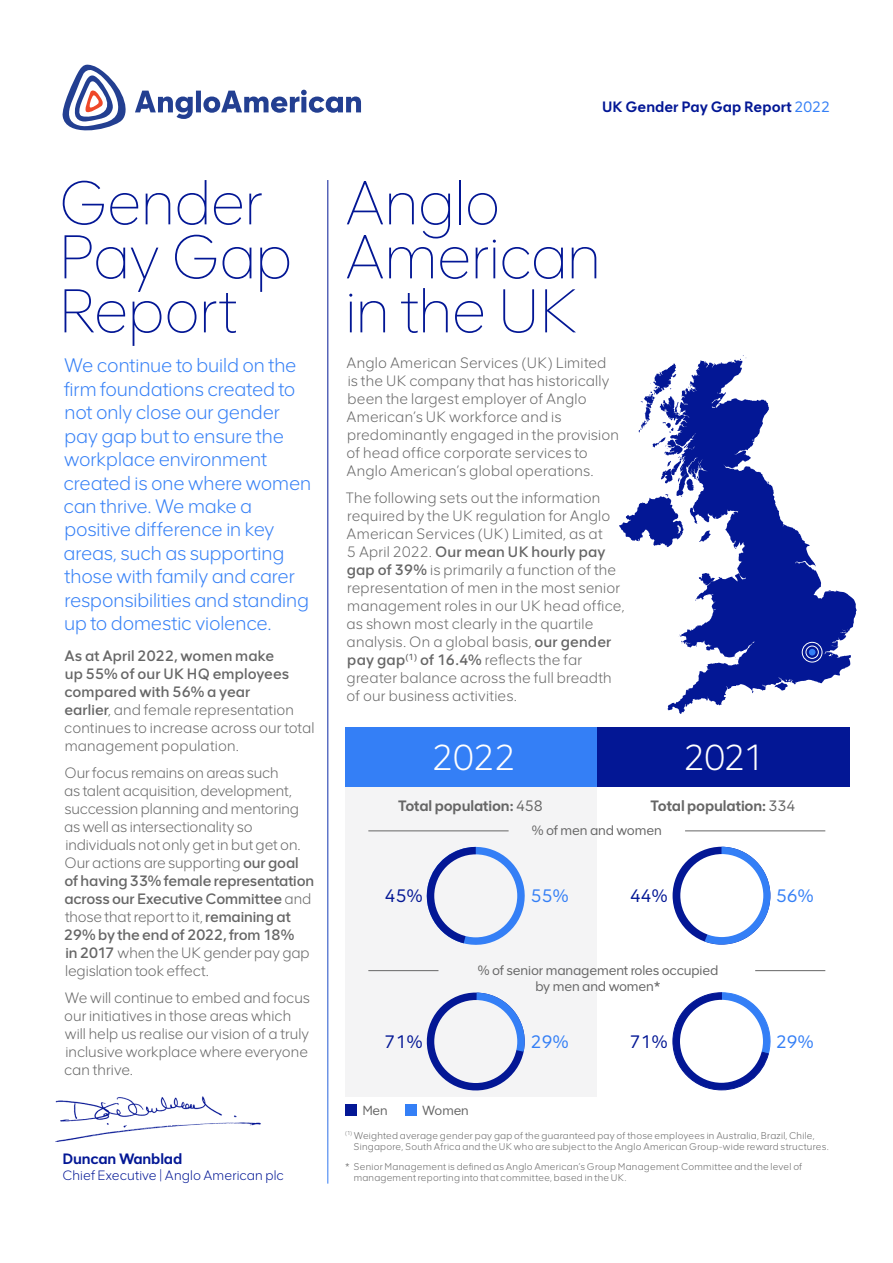
<style>
.page{position:relative;width:893px;height:1263px;background:#fff}
.page>*{position:absolute;margin:0;border:0;box-sizing:border-box;transform-origin:0 0}
.t1{font:100 61.5px/54px "AA Smart Sans";letter-spacing:-.02em;color:#031795}
.t2{font:300 36px "AA Smart Sans";letter-spacing:-.04em;color:#fff}
.Sub-headings_15pt{font:300 19.5px/23.4px "AA Smart Sans";letter-spacing:-.005em;color:#347ff6}
.t3{font:18px "AA Smart Sans";letter-spacing:-.01em;color:#031795}
.t4{font:18px "AA Smart Sans";letter-spacing:-.01em;color:#347ff6}
.Bodycopy{font:300 15px/18px "AA Smart Sans";letter-spacing:.01em;color:#666}
.CHART_OR_PULL_OUT_HE{font:700 15px "AA Smart Sans";letter-spacing:-.01em;color:#666}
.Bodycopy-2{font:700 15px "AA Smart Sans";letter-spacing:-.005em;color:#031795}
.CHART_OR_PULL_OUT_HE-2{font:13.5px/16.2px "AA Smart Sans";letter-spacing:-.01em;color:#666;text-align:center}
.Bodycopy-3{font:300 13.5px "AA Smart Sans";letter-spacing:.005em;color:#031795}
.CHART_OR_PULL_OUT_HE-3{font:13.2px "AA Smart Sans";letter-spacing:-.01em;color:#666}
.Bodycopy-4{font:300 9.75px/11.2px "AA Smart Sans";letter-spacing:.025em;color:#666}
.s1{font-weight:600}
.s2{font-weight:400;color:#347ff6}
.s3{font-weight:400}
</style>
<div class="page">
<div style="left:345px;top:749px;width:251px;height:347px;background:#f4f4f5"></div>
<svg style="left:672px;top:992px;width:99px;height:98px"></svg>
<div style="left:596px;top:727px;width:254px;height:60px;background:#031795"></div>
<div style="left:345px;top:727px;width:251px;height:60px;background:#347ff6"></div>
<img style="left:55px;top:1096px;width:206px;height:46px">
<svg style="left:667px;top:360px;width:190px;height:354px"></svg>
<svg style="left:735px;top:657px;width:4px;height:8px"></svg>
<svg style="left:679px;top:634px;width:3px;height:9px"></svg>
<svg style="left:695px;top:598px;width:9px;height:3px"></svg>
<svg style="left:774px;top:682px;width:14px;height:8px"></svg>
<svg style="left:619px;top:363px;width:96px;height:184px"></svg>
<div style="left:802px;top:642px;width:20px;height:20px;border:1px solid #fff;border-radius:50%"></div>
<svg style="left:809px;top:649px;width:6px;height:6px"></svg>
<div style="left:805px;top:646px;width:14px;height:13px;border:1px solid #fff;border-radius:50%"></div>
<hr style="left:368px;top:830px;width:141px;height:1px;background:#666">
<hr style="left:685px;top:830px;width:140px;height:1px;background:#666">
<hr style="left:755px;top:970px;width:70px;height:1px;background:#666">
<hr style="left:368px;top:970px;width:70px;height:1px;background:#666">
<svg style="left:63px;top:65px;width:298px;height:65px"></svg>
<svg style="left:426px;top:992px;width:99px;height:99px"></svg>
<div style="left:434px;top:1000px;width:83px;height:83px;background:#f4f4f5;border-radius:50%"></div>
<svg style="left:426px;top:846px;width:99px;height:99px"></svg>
<div style="left:434px;top:854px;width:83px;height:83px;background:#f4f4f5;border-radius:50%"></div>
<div style="left:345px;top:1104px;width:12px;height:12px;background:#031795"></div>
<div style="left:405px;top:1104px;width:12px;height:12px;background:#347ff6"></div>
<div style="left:673px;top:847px;width:97px;height:97px;background:#031795;border-radius:50%"></div>
<svg style="left:705px;top:847px;width:65px;height:97px"></svg>
<div style="left:680px;top:854px;width:83px;height:83px;background:#fff;border-radius:50%"></div>
<div style="left:680px;top:1000px;width:83px;height:83px;background:#fff;border-radius:50%"></div>
<p class="t1" style="left:58px;top:174px;width:236px">Gender<br>Pay Gap<br>Report</p>
<p class="Sub-headings_15pt" style="left:64px;top:353px;width:249px">We continue to build on the firm foundations created to not only close our gender pay gap but to ensure the workplace environment created is one where women can thrive. We make a positive difference in key areas, such as supporting those with family and carer responsibilities and standing up to domestic violence.</p>
<p class="Bodycopy" style="left:64px;top:646px;width:252px"><span class="s1">As at April 2022, women make<br>up 55% of our UK HQ employees compared with 56% a year<br>earlier</span>, and female representation continues to increase across our total management population.</p>
<p class="Bodycopy" style="left:64px;top:763px;width:252px">Our focus remains on areas such<br>as talent acquisition, development, succession planning and mentoring as well as intersectionality so individuals not only get in but get on.<br>Our actions are supporting <span class="s1">our goal of having 33% female representation across our Executive Committee</span> and those that report to it, <span class="s1">remaining at 29% by the end of 2022, from 18%<br>in 2017</span> when the UK gender pay gap legislation took effect.</p>
<p class="Bodycopy" style="left:64px;top:988px;width:247px">We will continue to embed and focus our initiatives in those areas which will help us realise our vision of a truly inclusive workplace where everyone can thrive.</p>
<p class="Bodycopy-2" style="left:63px;top:1149px;width:121px">Duncan Wanblad</p>
<p class="Bodycopy-3" style="left:63px;top:1166px;width:223px">Chief Executive | Anglo American plc</p>
<p class="Bodycopy-2" style="left:602px;top:97px;width:230px">UK Gender Pay Gap Report <span class="s2">2022</span></p>
<p class="t1" style="left:345px;top:174px;width:258px">Anglo<br>American in the UK</p>
<p class="Bodycopy" style="left:347px;top:353px;width:274px">Anglo American Services (UK) Limited is the UK company that has historically been the largest employer of Anglo American’s UK workforce and is predominantly engaged in the provision of head office corporate services to Anglo American’s global operations.</p>
<p class="Bodycopy" style="left:346px;top:488px;width:280px">The following sets out the information required by the UK regulation for Anglo American Services (UK) Limited, as at<br>5 April 2022. <span class="s1">Our mean UK hourly pay gap of 39%</span> is primarily a function of the representation of men in the most senior management roles in our UK head office, as shown most clearly in the quartile analysis. On a global basis, <span class="s1">our gender pay gap</span><sup>(1)</sup> <span class="s1">of 16.4%</span> reflects the far greater balance across the full breadth of our business activities.</p>
<p class="t2" style="left:432px;top:734px;width:86px">2022</p>
<p class="t2" style="left:683px;top:734px;width:83px">2021</p>
<p class="CHART_OR_PULL_OUT_HE" style="left:398px;top:796px;width:147px">Total population: <span class="s3">458</span></p>
<p class="CHART_OR_PULL_OUT_HE" style="left:651px;top:796px;width:147px">Total population: <span class="s3">334</span></p>
<p class="CHART_OR_PULL_OUT_HE-2" style="left:532px;top:822px;width:132px">% of men and women</p>
<p class="t3" style="left:385px;top:884px;width:39px">45%</p>
<p class="t4" style="left:531px;top:884px;width:39px">55%</p>
<p class="t3" style="left:630px;top:884px;width:39px">44%</p>
<p class="t4" style="left:776px;top:884px;width:39px">56%</p>
<p class="CHART_OR_PULL_OUT_HE-2" style="left:478px;top:962px;width:242px">% of senior management roles occupied by men and women*</p>
<p class="t3" style="left:385px;top:1030px;width:39px">71%</p>
<p class="t4" style="left:531px;top:1030px;width:39px">29%</p>
<p class="t3" style="left:630px;top:1030px;width:39px">71%</p>
<p class="t4" style="left:776px;top:1030px;width:39px">29%</p>
<p class="CHART_OR_PULL_OUT_HE-3" style="left:362px;top:1102px;width:27px">Men</p>
<p class="CHART_OR_PULL_OUT_HE-3" style="left:422px;top:1102px;width:48px">Women</p>
<p class="Bodycopy-4" style="left:354px;top:1129px;width:477px;text-indent:-9px"><sup>(1)</sup> Weighted average gender pay gap of the guaranteed pay of those employees in Australia, Brazil, Chile,<br>Singapore, South Africa and the UK who are subject to the Anglo American Group-wide reward structures.</p>
<p class="Bodycopy-4" style="left:354px;top:1161px;width:450px;text-indent:-9px">* Senior Management is defined as Anglo American’s Group Management Committee and the level of management reporting into that committee, based in the UK.</p>
</div>
